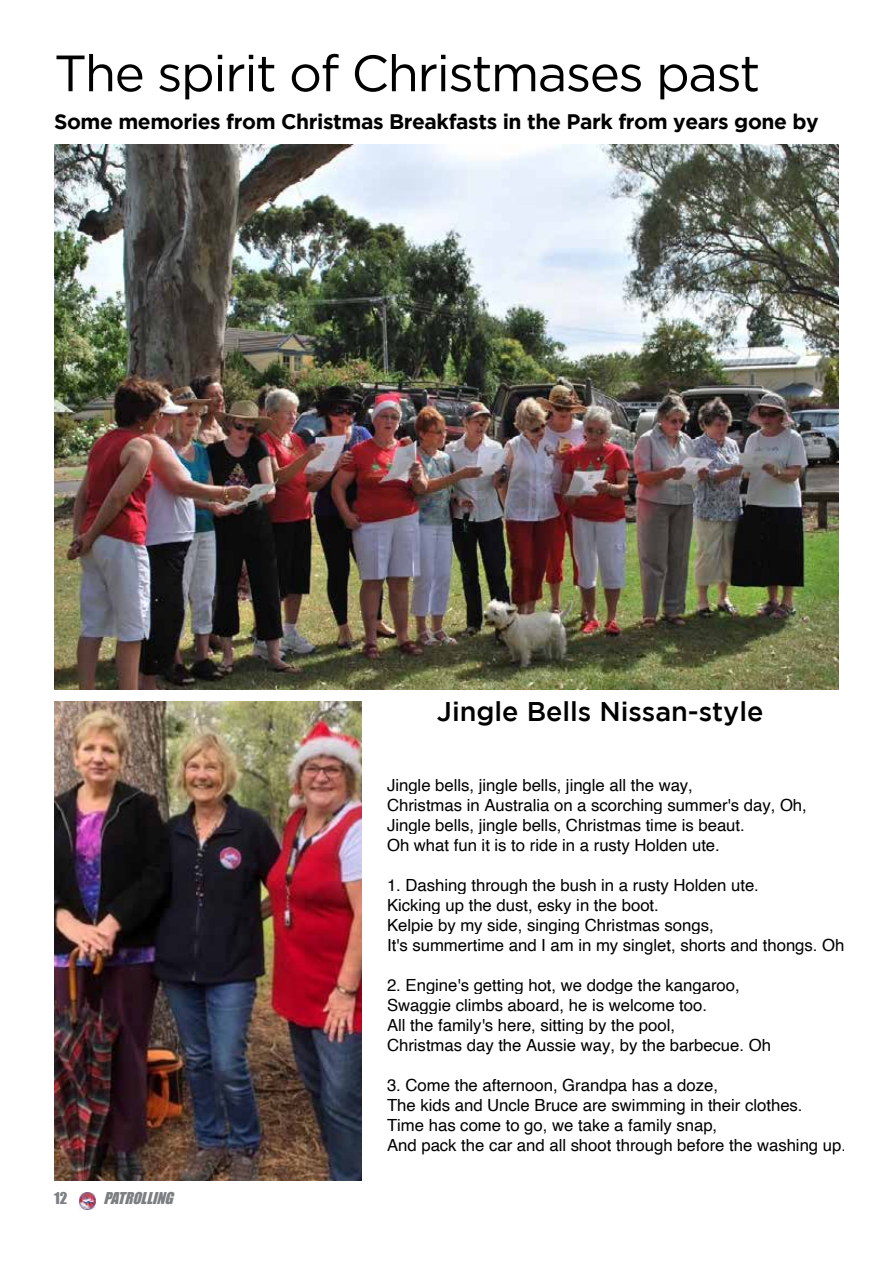
<style>
.page{position:relative;width:893px;height:1263px;background:#fff}
.page>*{position:absolute;margin:0;border:0;box-sizing:border-box;transform-origin:0 0}
.t1{font:51px "Gotham";letter-spacing:-.03em;color:#000}
.t2{font:500 27px "Gotham";color:#000}
.t3{font:700 21px "Gotham";letter-spacing:-.02em;color:#000}
.t4{font:16.8px/20px "Helvetica";color:#000}
.t5{font:italic 15px "Impact";color:#7c7e81}
.t6{font:15px "Impact";color:#7c7e81}
</style>
<div class="page">
<img style="left:79px;top:1192px;width:17px;height:17px">
<img style="left:54px;top:145px;width:785px;height:545px">
<img style="left:54px;top:702px;width:307px;height:478px">
<h1 class="t1" style="left:54px;top:45px;width:708px">The spirit of Christmases past</h1>
<p class="t3" style="left:54px;top:109px;width:766px">Some memories from Christmas Breakfasts in the Park from years gone by</p>
<h2 class="t2" style="left:437px;top:696px;width:328px">Jingle Bells Nissan-style</h2>
<p class="t6" style="left:54px;top:1186px;width:15px">12</p>
<p class="t5" style="left:104px;top:1186px;width:76px">PATROLLING</p>
<p class="t4" style="left:387px;top:775px;width:421px">Jingle bells, jingle bells, jingle all the way,<br>Christmas in Australia on a scorching summer's day, Oh, Jingle bells, jingle bells, Christmas time is beaut.<br>Oh what fun it is to ride in a rusty Holden ute.</p>
<p class="t4" style="left:387px;top:875px;width:459px">1. Dashing through the bush in a rusty Holden ute.<br>Kicking up the dust, esky in the boot.<br>Kelpie by my side, singing Christmas songs,<br>It's summertime and I am in my singlet, shorts and thongs. Oh</p>
<p class="t4" style="left:387px;top:975px;width:386px">2. Engine's getting hot, we dodge the kangaroo, Swaggie climbs aboard, he is welcome too.<br>All the family's here, sitting by the pool,<br>Christmas day the Aussie way, by the barbecue. Oh</p>
<p class="t4" style="left:387px;top:1075px;width:460px">3. Come the afternoon, Grandpa has a doze,<br>The kids and Uncle Bruce are swimming in their clothes.<br>Time has come to go, we take a family snap,<br>And pack the car and all shoot through before the washing up.</p>
</div>
